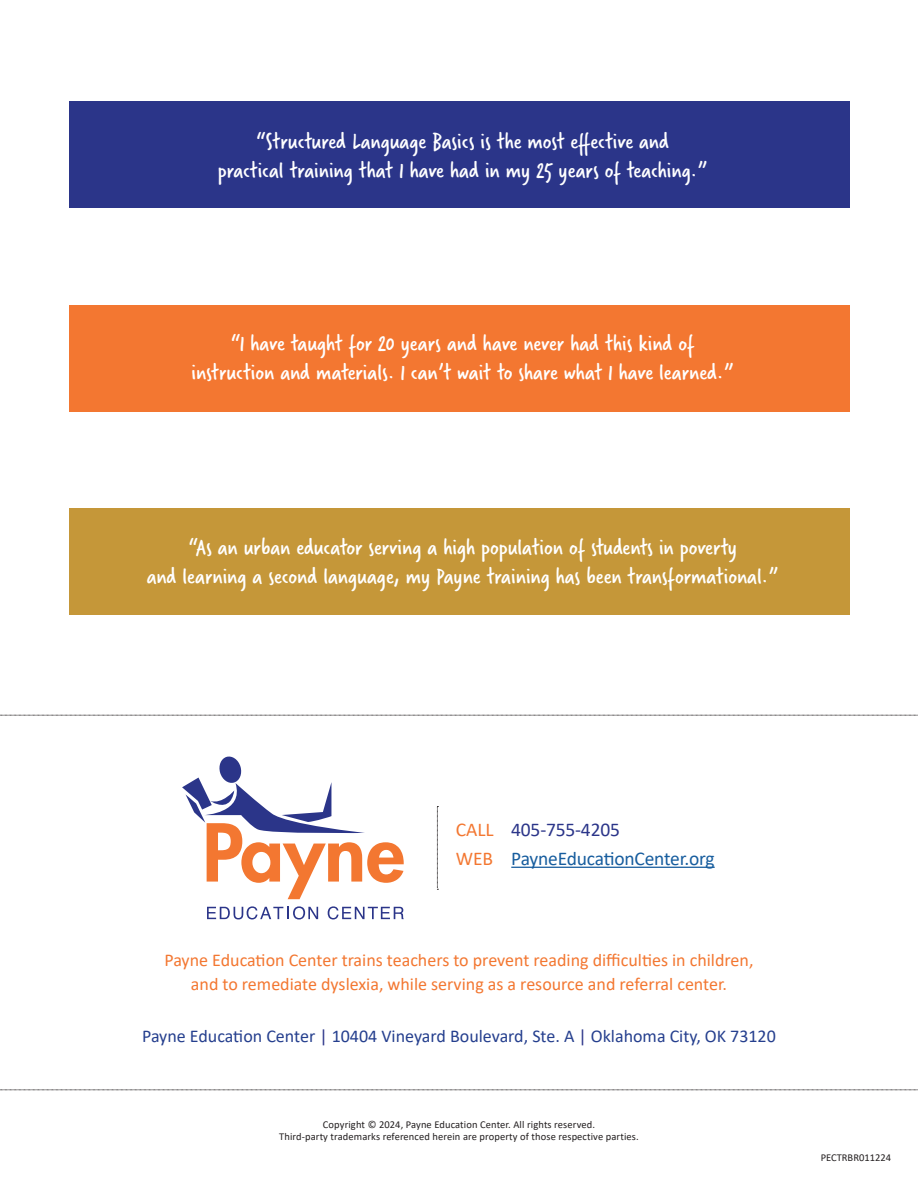
<style>
.page{position:relative;width:918px;height:1188px;background:#fff}
.page>*{position:absolute;margin:0;border:0;box-sizing:border-box;transform-origin:0 0}
.t1{font:24px/28.8px "Verveine";color:#fff;text-align:center}
.t2{font:19.5px/29.4px "Calibri";letter-spacing:-.01em;color:#175d9e}
.t3{font:18px/24px "Calibri";color:#f37731;text-align:center}
.t4{font:18px "Calibri";color:#253f8e}
.t5{font:10.5px/12px "Calibri";letter-spacing:.01em;color:#231f20;text-align:center}
.s1{color:#f37731}
.s2{color:#2b3589}
</style>
<div class="page">
<svg style="left:0;top:715px;width:918px;height:1px"></svg>
<svg style="left:0;top:1090px;width:918px;height:1px"></svg>
<div style="left:69px;top:102px;width:780px;height:106px;background:#2b3589"></div>
<div style="left:69px;top:305px;width:780px;height:106px;background:#f37731"></div>
<div style="left:69px;top:508px;width:780px;height:107px;background:#c59739"></div>
<svg style="left:207px;top:906px;width:111px;height:14px"></svg>
<svg style="left:328px;top:906px;width:76px;height:13px"></svg>
<svg style="left:182px;top:756px;width:222px;height:143px"></svg>
<svg style="left:437px;top:806px;width:1px;height:84px"></svg>
<hr style="left:511px;top:867px;width:204px;height:1px;background:#175d9e">
<p class="t1" style="left:218px;top:127px;width:491px">“Structured Language Basics is the most effective and<br>practical training that I have had in my 25 years of teaching.”</p>
<p class="t1" style="left:192px;top:330px;width:543px">“I have taught for 20 years and have never had this kind of instruction and materials. I can’t wait to share what I have learned.”</p>
<p class="t1" style="left:147px;top:533px;width:633px">“As an urban educator serving a high population of students in poverty<br>and learning a second language, my Payne training has been transformational.”</p>
<p class="t2" style="left:456px;top:814px;width:260px"><span class="s1">CALL</span> <span class="s2">405-755-4205<br></span><span class="s1">WEB</span> PayneEducationCenter.org</p>
<p class="t3" style="left:164px;top:948px;width:591px">Payne Education Center trains teachers to prevent reading difficulties in children, and to remediate dyslexia, while serving as a resource and referral center.</p>
<p class="t4" style="left:142px;top:1023px;width:635px">Payne Education Center <span class="s2">|</span> 10404 Vineyard Boulevard, Ste. A <span class="s2">|</span> Oklahoma City, OK 73120</p>
<p class="t5" style="left:279px;top:1119px;width:361px">Copyright © 2024, Payne Education Center. All rights reserved.<br>Third-party trademarks referenced herein are property of those respective parties.</p>
<p class="t5" style="left:821px;top:1151px;width:72px">PECTRBR011224</p>
</div>
